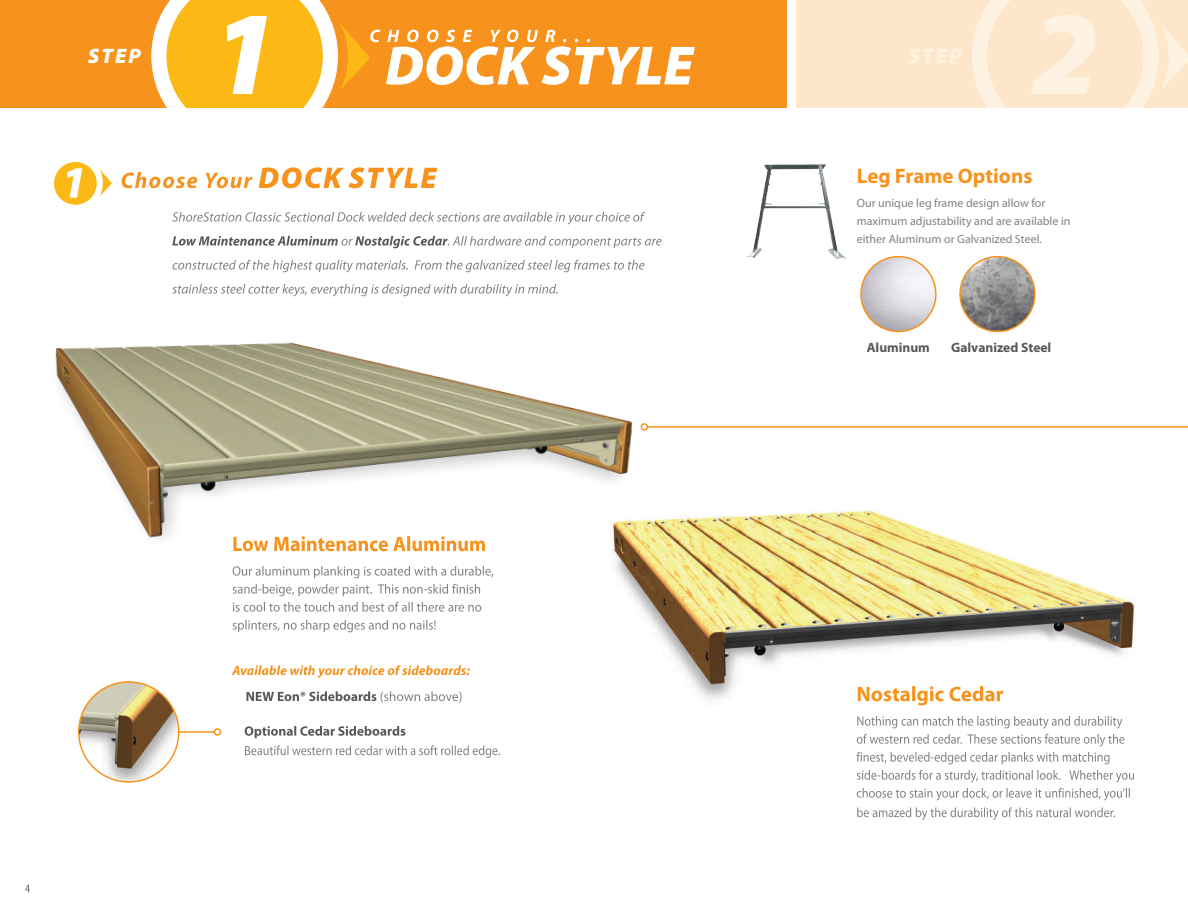
<style>
.page{position:relative;width:1188px;height:918px;background:#fff}
.page>*{position:absolute;margin:0;border:0;box-sizing:border-box;transform-origin:0 0}
.t1{font:italic 900 120px "Myriad Pro";color:#fff}
.t2{font:italic 900 120px "Myriad Pro";color:#fef2e3}
.t3{font:700 21px "Myriad Pro";color:#f7931d}
.t4{font:italic 900 21px "Myriad Pro";color:#fff}
.t5{font:italic 900 21px "Myriad Pro";color:#fef2e3}
.t6{font:700 13.5px "Myriad Pro";color:#57585a}
.t7{font:12px/18px "Myriad Pro";color:#808285}
</style>
<div class="page">
<img style="left:746px;top:164px;width:124px;height:119px">
<img style="left:615px;top:510px;width:520px;height:191px">
<svg style="left:172px;top:284px;width:386px;height:12px"></svg>
<svg style="left:173px;top:260px;width:471px;height:12px"></svg>
<svg style="left:172px;top:236px;width:490px;height:12px"></svg>
<svg style="left:172px;top:212px;width:473px;height:12px"></svg>
<div style="left:0;top:0;width:787px;height:108px;background:#f7931d"></div>
<svg style="left:151px;top:0;width:544px;height:108px"></svg>
<svg style="left:122px;top:167px;width:315px;height:21px"></svg>
<img style="left:55px;top:342px;width:601px;height:225px">
<svg style="left:100px;top:169px;width:12px;height:27px"></svg>
<div style="left:54px;top:162px;width:43px;height:43px;background:#fcb814;border-radius:50%"></div>
<svg style="left:67px;top:168px;width:15px;height:30px"></svg>
<svg style="left:25px;top:885px;width:5px;height:7px"></svg>
<svg style="left:857px;top:807px;width:258px;height:13px"></svg>
<svg style="left:857px;top:770px;width:277px;height:31px"></svg>
<svg style="left:857px;top:716px;width:268px;height:48px"></svg>
<svg style="left:858px;top:686px;width:145px;height:20px"></svg>
<svg style="left:245px;top:745px;width:255px;height:13px"></svg>
<svg style="left:245px;top:726px;width:160px;height:12px"></svg>
<svg style="left:247px;top:691px;width:215px;height:12px"></svg>
<svg style="left:232px;top:665px;width:238px;height:13px"></svg>
<svg style="left:233px;top:620px;width:203px;height:12px"></svg>
<svg style="left:233px;top:602px;width:248px;height:10px"></svg>
<svg style="left:233px;top:584px;width:247px;height:12px"></svg>
<svg style="left:233px;top:566px;width:260px;height:12px"></svg>
<svg style="left:233px;top:536px;width:252px;height:15px"></svg>
<hr style="left:647px;top:426px;width:541px;height:2px;background:#f7931d">
<svg style="left:639px;top:421px;width:11px;height:10px"></svg>
<hr style="left:120px;top:731px;width:94px;height:2px;background:#f7931d">
<svg style="left:212px;top:728px;width:10px;height:8px"></svg>
<img style="left:79px;top:682px;width:100px;height:100px;border-radius:50px">
<div style="left:78px;top:681px;width:102px;height:102px;border:2px solid #f7931d;border-radius:50%"></div>
<div style="left:796px;top:0;width:392px;height:108px;background:#fee6ca"></div>
<svg style="left:972px;top:0;width:216px;height:108px"></svg>
<img style="left:861px;top:257px;width:75px;height:74px;border-radius:37px">
<div style="left:860px;top:256px;width:77px;height:76px;border:2px solid #f7931d;border-radius:50%"></div>
<img style="left:961px;top:257px;width:73px;height:74px">
<div style="left:959px;top:256px;width:77px;height:76px;border:2px solid #f7931d;border-radius:50%"></div>
<h2 class="t4" style="left:88px;top:44px;width:54px">STEP</h2>
<h1 class="t1" style="left:211px;top:-13px;width:69px">1</h1>
<h2 class="t5" style="left:909px;top:44px;width:54px">STEP</h2>
<h1 class="t2" style="left:1031px;top:-13px;width:69px">2</h1>
<h2 class="t3" style="left:857px;top:162px;width:177px">Leg Frame Options</h2>
<p class="t7" style="left:857px;top:194px;width:215px">Our unique leg frame design allow for maximum adjustability and are available in either Aluminum or Galvanized Steel.</p>
<p class="t6" style="left:867px;top:338px;width:65px">Aluminum</p>
<p class="t6" style="left:951px;top:338px;width:102px">Galvanized Steel</p>
</div>
